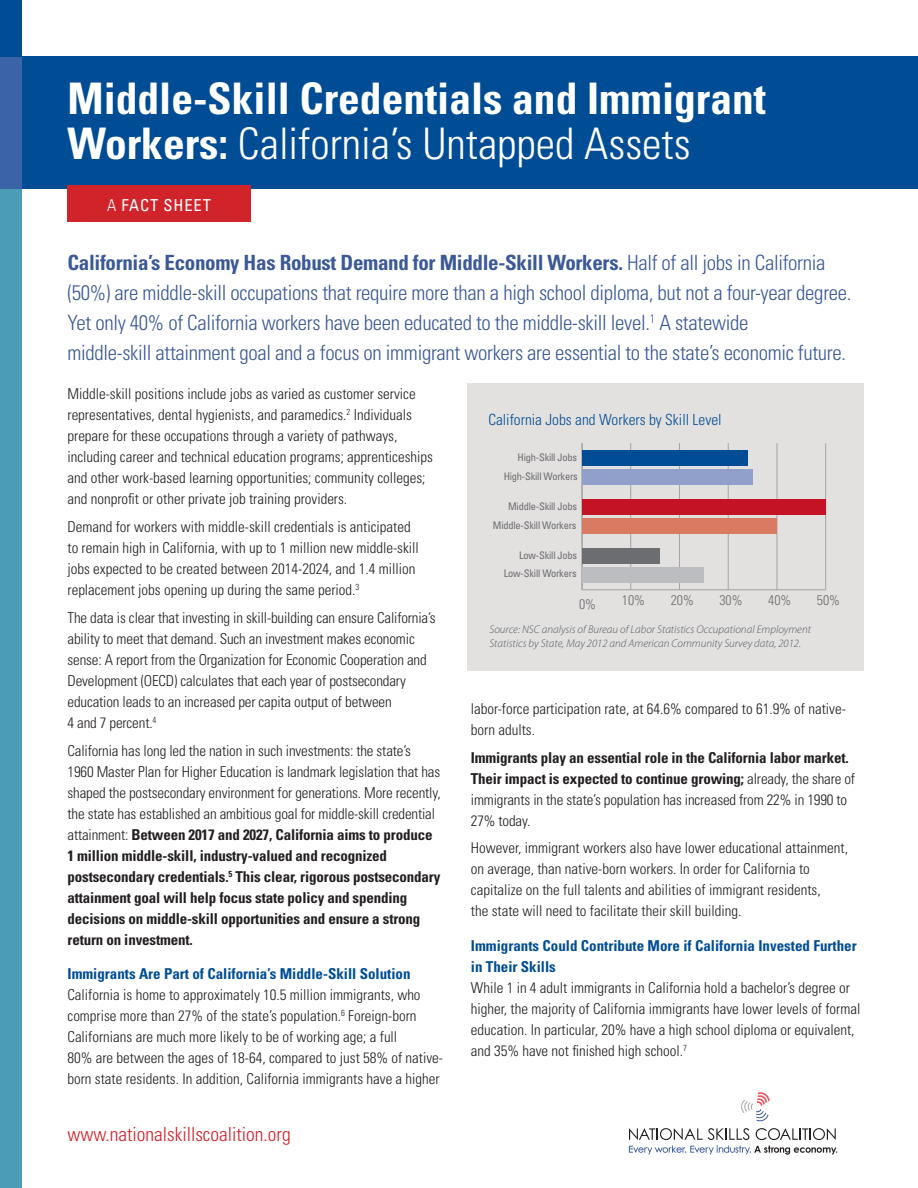
<style>
.page{position:relative;width:918px;height:1188px;background:#fff}
.page>*{position:absolute;margin:0;border:0;box-sizing:border-box;transform-origin:0 0}
.t1{font:700 condensed 43.5px/45px "Univers";color:#fff}
.t2{font:300 condensed 21px/30px "Univers";letter-spacing:-.015em;color:#3b5997}
.t3{font:300 condensed 19.5px "Univers";color:#d1232a}
.t4{font:condensed 16.5px "Univers";letter-spacing:.05em;color:#fff}
.t5{font:300 condensed 15.3px "Univers";color:#014d95}
.t6{font:300 condensed 15px/21px "Univers";color:#231f20}
.t7{font:700 condensed 15px/21px "Univers";letter-spacing:-.01em;color:#231f20}
.t8{font:700 condensed 15px/21px "Univers";color:#014d95}
.t9{font:300 condensed 13.95px "Univers";color:#6c6d70}
.t10{font:italic 300 11.1px/14px "Myriad Pro";color:#535860}
.t11{font:condensed 10.35px/18.8px "Univers";letter-spacing:-.02em;color:#6c6d70;text-align:right}
.s1{font-weight:300}
.s2{font-weight:700}
</style>
<div class="page">
<div style="left:0;top:185px;width:22px;height:1003px;background:#4b9db7"></div>
<div style="left:22px;top:56px;width:896px;height:133px;background:#014d95"></div>
<div style="left:0;top:56px;width:22px;height:133px;background:#3a64a5"></div>
<div style="left:0;top:0;width:22px;height:56px;background:#014d95"></div>
<div style="left:68px;top:185px;width:183px;height:36px;background:#d1232a"></div>
<div style="left:468px;top:383px;width:396px;height:288px;background:#e3e1df"></div>
<hr style="left:582px;top:590px;width:244px;height:1px;background:#a5a5a7">
<hr style="left:630px;top:443px;width:1px;height:147px;background:#a5a5a7">
<hr style="left:679px;top:443px;width:1px;height:147px;background:#a5a5a7">
<hr style="left:728px;top:443px;width:1px;height:147px;background:#a5a5a7">
<hr style="left:777px;top:443px;width:1px;height:147px;background:#a5a5a7">
<hr style="left:825px;top:443px;width:1px;height:147px;background:#a5a5a7">
<hr style="left:582px;top:443px;width:1px;height:147px;background:#a5a5a7">
<div style="left:582px;top:469px;width:171px;height:16px;background:#91a0cb"></div>
<div style="left:582px;top:518px;width:195px;height:16px;background:#d97b63"></div>
<div style="left:582px;top:567px;width:122px;height:16px;background:#bcbdc0"></div>
<div style="left:582px;top:450px;width:166px;height:16px;background:#014d95"></div>
<div style="left:582px;top:499px;width:244px;height:15px;background:#c41324"></div>
<div style="left:582px;top:548px;width:78px;height:15px;background:#6c6d70"></div>
<svg style="left:629px;top:1128px;width:208px;height:27px"></svg>
<svg style="left:741px;top:1092px;width:29px;height:30px"></svg>
<h1 class="t1" style="left:68px;top:76px;width:700px">Middle-Skill Credentials and Immigrant<br>Workers: <span class="s1">California’s Untapped Assets</span></h1>
<h2 class="t4" style="left:107px;top:194px;width:105px"><span class="s1">A</span> FACT SHEET</h2>
<p class="t2" style="left:68px;top:248px;width:786px"><span class="s2">California’s Economy Has Robust Demand for Middle-Skill Workers.</span> Half of all jobs in California (50%) are middle-skill occupations that require more than a high school diploma, but not a four-year degree.<br>Yet only 40% of California workers have been educated to the middle-skill level.<sup>1</sup> A statewide<br>middle-skill attainment goal and a focus on immigrant workers are essential to the state’s economic future.</p>
<p class="t6" style="left:68px;top:384px;width:367px">Middle-skill positions include jobs as varied as customer service representatives, dental hygienists, and paramedics.<sup>2</sup> Individuals prepare for these occupations through a variety of pathways, including career and technical education programs; apprenticeships and other work-based learning opportunities; community colleges; and nonprofit or other private job training providers.</p>
<p class="t6" style="left:68px;top:516px;width:353px">Demand for workers with middle-skill credentials is anticipated to remain high in California, with up to 1 million new middle-skill jobs expected to be created between 2014-2024, and 1.4 million replacement jobs opening up during the same period.<sup>3</sup></p>
<p class="t6" style="left:68px;top:607px;width:370px">The data is clear that investing in skill-building can ensure California’s ability to meet that demand. Such an investment makes economic sense: A report from the Organization for Economic Cooperation and Development (OECD) calculates that each year of postsecondary education leads to an increased per capita output of between<br>4 and 7 percent.<sup>4</sup></p>
<p class="t7" style="left:67px;top:740px;width:375px"><span class="s1">California has long led the nation in such investments: the state’s 1960 Master Plan for Higher Education is landmark legislation that has shaped the postsecondary environment for generations. More recently, the state has established an ambitious goal for middle-skill credential attainment:</span> Between 2017 and 2027, California aims to produce 1 million middle-skill, industry-valued and recognized postsecondary credentials.<sup>5</sup> This clear, rigorous postsecondary attainment goal will help focus state policy and spending decisions on middle-skill opportunities and ensure a strong return on investment.</p>
<h3 class="t8" style="left:67px;top:963px;width:345px">Immigrants Are Part of California’s Middle-Skill Solution</h3>
<p class="t6" style="left:67px;top:984px;width:377px">California is home to approximately 10.5 million immigrants, who comprise more than 27% of the state’s population.<sup>6</sup> Foreign-born Californians are much more likely to be of working age; a full<br>80% are between the ages of 18-64, compared to just 58% of native&shy;born state residents. In addition, California immigrants have a higher</p>
<p class="t5" style="left:488px;top:410px;width:235px">California Jobs and Workers by Skill Level</p>
<p class="t11" style="left:504px;top:448px;width:76px">High-Skill Jobs<br>High-Skill Workers</p>
<p class="t11" style="left:493px;top:497px;width:86px">Middle-Skill Jobs<br>Middle-Skill Workers</p>
<p class="t11" style="left:504px;top:545px;width:75px">Low-Skill Jobs<br>Low-Skill Workers</p>
<p class="t9" style="left:579px;top:596px;width:18px">0%</p>
<p class="t9" style="left:622px;top:592px;width:25px">10%</p>
<p class="t9" style="left:671px;top:592px;width:25px">20%</p>
<p class="t9" style="left:719px;top:592px;width:25px">30%</p>
<p class="t9" style="left:768px;top:592px;width:25px">40%</p>
<p class="t9" style="left:817px;top:592px;width:25px">50%</p>
<p class="t10" style="left:489px;top:623px;width:323px">Source: NSC analysis of Bureau of Labor Statistics Occupational Employment<br>Statistics by State, May 2012 and American Community Survey data, 2012.</p>
<p class="t6" style="left:471px;top:698px;width:377px">labor-force participation rate, at 64.6% compared to 61.9% of native&shy;born adults.</p>
<p class="t7" style="left:471px;top:747px;width:386px">Immigrants play an essential role in the California labor market.<br>Their impact is expected to continue growing; <span class="s1">already, the share of immigrants in the state’s population has increased from 22% in 1990 to 27% today.</span></p>
<p class="t6" style="left:471px;top:838px;width:379px">However, immigrant workers also have lower educational attainment, on average, than native-born workers. In order for California to capitalize on the full talents and abilities of immigrant residents,<br>the state will need to facilitate their skill building.</p>
<h3 class="t8" style="left:471px;top:935px;width:387px">Immigrants Could Contribute More if California Invested Further in Their Skills</h3>
<p class="t6" style="left:471px;top:977px;width:391px">While 1 in 4 adult immigrants in California hold a bachelor’s degree or higher, the majority of California immigrants have lower levels of formal education. In particular, 20% have a high school diploma or equivalent, and 35% have not finished high school.<sup>7</sup></p>
<p class="t3" style="left:68px;top:1122px;width:225px">www.nationalskillscoalition.org</p>
</div>
